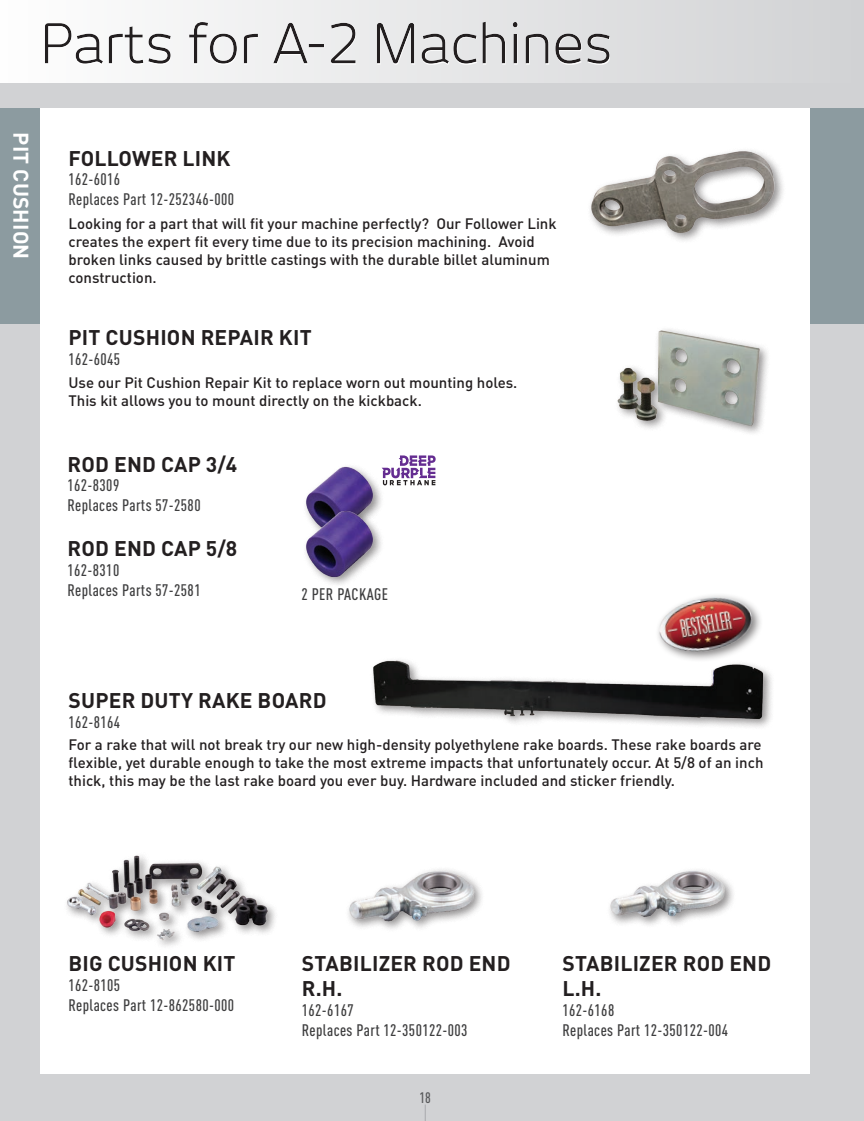
<style>
.page{position:relative;width:864px;height:1121px;background:#fff}
.page>*{position:absolute;margin:0;border:0;box-sizing:border-box;transform-origin:0 0}
.t1{font:700 21px/25.2px "DIN Pro";letter-spacing:.01em;color:#231f20}
.SECTIONS{font:700 21px "DIN Pro";letter-spacing:.01em;color:#fff}
.t2{font:500 16.5px "DIN Cond";letter-spacing:.025em;color:#3e3e3f}
.t3{font:500 15px/18px "DIN Pro";color:#231f20}
.t4{font:500 15px "DIN Cond";color:#57585a}
</style>
<div class="page">
<div style="left:0;top:0;width:864px;height:1120px;background:#d1d2d4"></div>
<svg style="left:425px;top:1104px;width:1px;height:16px"></svg>
<div style="left:0;top:0;width:864px;height:83px;background:linear-gradient(to right,#fefefe,#d1d2d4)"></div>
<div style="left:29px;top:10px;width:654px;height:68px;background:#231f20;opacity:.24"></div>
<div style="left:0;top:108px;width:864px;height:216px;background:#8c9ba0"></div>
<div style="left:40px;top:108px;width:770px;height:965px;background:#fff"></div>
<img style="left:590px;top:150px;width:193px;height:91px">
<img style="left:617px;top:329px;width:149px;height:104px">
<img style="left:372px;top:660px;width:399px;height:67px">
<img style="left:67px;top:855px;width:205px;height:89px">
<img style="left:348px;top:869px;width:134px;height:60px">
<img style="left:609px;top:870px;width:125px;height:55px">
<div style="left:654px;top:592px;width:109px;height:70px;background:#fff"></div>
<img style="left:658px;top:595px;width:102px;height:65px">
<img style="left:306px;top:466px;width:76px;height:35px">
<img style="left:305px;top:501px;width:76px;height:84px">
<svg style="left:382px;top:455px;width:54px;height:30px"></svg>
<p class="SECTIONS" style="left:35px;top:132px;width:129px;rotate:90deg">PIT CUSHION</p>
<p class="t1" style="left:69px;top:145px;width:164px">FOLLOWER LINK</p>
<p class="t2" style="left:68px;top:170px;width:53px">162-6016</p>
<p class="t2" style="left:68px;top:190px;width:167px">Replaces Part 12-252346-000</p>
<p class="t3" style="left:68px;top:214px;width:490px">Looking for a part that will fit your machine perfectly? Our Follower Link creates the expert fit every time due to its precision machining. Avoid broken links caused by brittle castings with the durable billet aluminum construction.</p>
<p class="t1" style="left:69px;top:324px;width:245px">PIT CUSHION REPAIR KIT</p>
<p class="t2" style="left:68px;top:349px;width:53px">162-6045</p>
<p class="t3" style="left:68px;top:373px;width:450px">Use our Pit Cushion Repair Kit to replace worn out mounting holes.<br>This kit allows you to mount directly on the kickback.</p>
<p class="t1" style="left:68px;top:450px;width:171px">ROD END CAP 3/4</p>
<p class="t2" style="left:68px;top:475px;width:53px">162-8309</p>
<p class="t2" style="left:68px;top:495px;width:135px">Replaces Parts 57-2580</p>
<p class="t1" style="left:68px;top:535px;width:171px">ROD END CAP 5/8</p>
<p class="t2" style="left:68px;top:560px;width:53px">162-8310</p>
<p class="t2" style="left:68px;top:580px;width:135px">Replaces Parts 57-2581</p>
<p class="t2" style="left:302px;top:584px;width:88px">2 PER PACKAGE</p>
<p class="t1" style="left:69px;top:686px;width:260px">SUPER DUTY RAKE BOARD</p>
<p class="t2" style="left:68px;top:712px;width:53px">162-8164</p>
<p class="t3" style="left:68px;top:735px;width:697px;text-align:justify">For a rake that will not break try our new high-density polyethylene rake boards. These rake boards are flexible, yet durable enough to take the most extreme impacts that unfortunately occur. At 5/8 of an inch thick, this may be the last rake board you ever buy. Hardware included and sticker friendly.</p>
<p class="t1" style="left:69px;top:950px;width:168px">BIG CUSHION KIT</p>
<p class="t2" style="left:68px;top:975px;width:53px">162-8105</p>
<p class="t2" style="left:68px;top:995px;width:167px">Replaces Part 12-862580-000</p>
<p class="t1" style="left:302px;top:950px;width:210px">STABILIZER ROD END<br>R.H.</p>
<p class="t2" style="left:302px;top:1000px;width:53px">162-6167</p>
<p class="t2" style="left:302px;top:1020px;width:167px">Replaces Part 12-350122-003</p>
<p class="t4" style="left:420px;top:1088px;width:13px">18</p>
<p class="t1" style="left:563px;top:950px;width:210px">STABILIZER ROD END<br>L.H.</p>
<p class="t2" style="left:562px;top:1000px;width:53px">162-6168</p>
<p class="t2" style="left:562px;top:1020px;width:167px">Replaces Part 12-350122-004</p>
</div>
